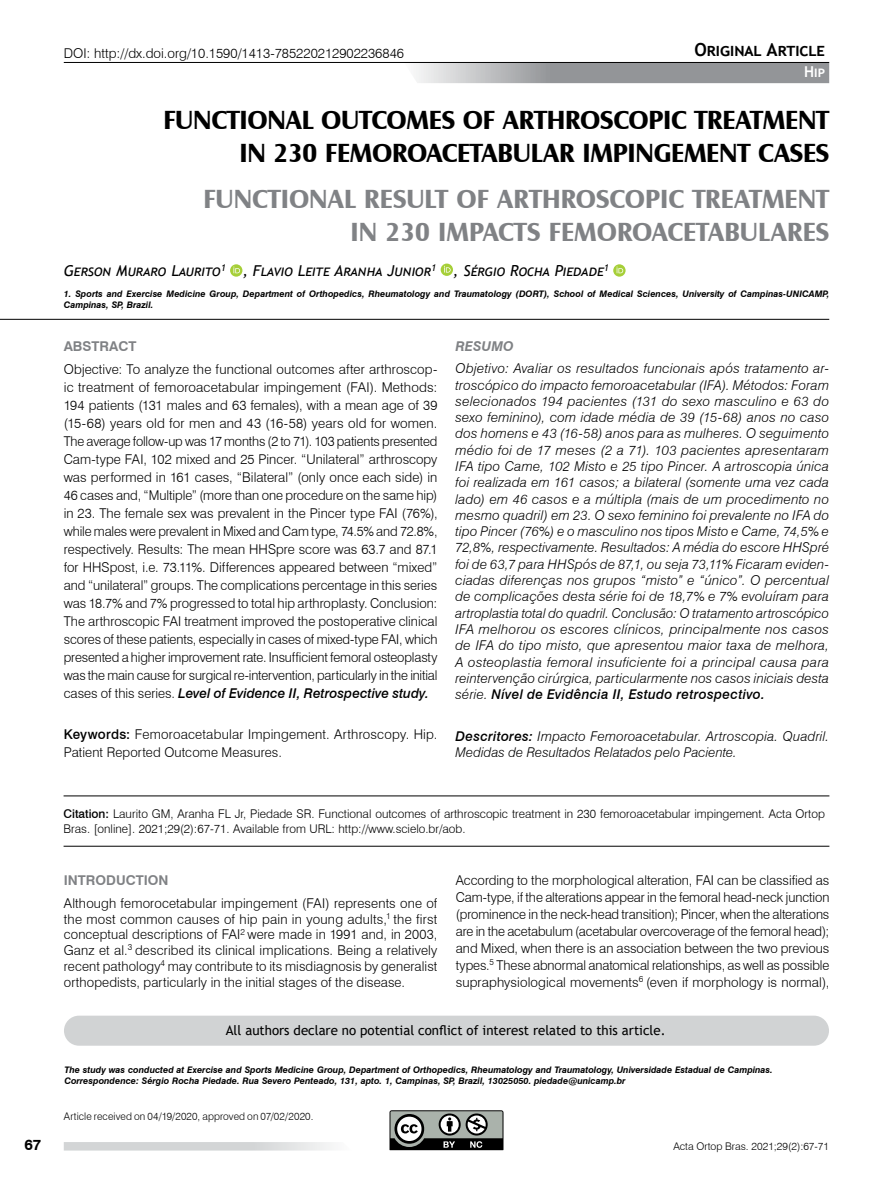
<style>
.page{position:relative;width:893px;height:1191px;background:#fff}
.page>*{position:absolute;margin:0;border:0;box-sizing:border-box;transform-origin:0 0}
.t1{font:700 27px/33px "Castle T";letter-spacing:-.01em;color:#000;text-align:right}
.t2{font:700 27px/33px "Castle T";color:#808285;text-align:right}
.t3{font:700 18px "Trebuchet MS";color:#000}
.t4{font:italic 15px "Trebuchet MS";color:#000}
.t5{font:700 15px "Trebuchet MS";color:#fff}
.t6{font:700 15px "Swiss 721 BT";color:#000}
.t7{font:300 13.5px/18px "Swiss 721 BT";letter-spacing:.005em;color:#000;text-align:justify}
.t8{font:italic 300 13.5px/16.4px "Swiss 721 BT";letter-spacing:.015em;color:#000;text-align:justify}
.t9{font:13.5px "Trebuchet MS";color:#000}
.t10{font:700 13.5px "Swiss 721 BT";color:#808285}
.t11{font:italic 700 13.5px "Swiss 721 BT";color:#808285}
.t12{font:300 12px/15px "Swiss 721 BT";color:#000}
.t13{font:300 10.5px "Swiss 721 BT";letter-spacing:.01em;color:#000}
.t14{font:italic 700 9px/10.8px "Swiss 721 BT";color:#000}
.s1{font-weight:500;font-style:italic}
.s2{font-weight:500}
</style>
<div class="page">
<svg style="left:416px;top:63px;width:413px;height:20px;background:#a2a4a7"></svg>
<svg style="left:389px;top:1110px;width:114px;height:40px;background:#737673"></svg>
<svg style="left:64px;top:1142px;width:267px;height:8px;background:#d8d9da"></svg>
<hr style="left:64px;top:62px;width:765px;height:1px;background:#000">
<svg style="left:230px;top:264px;width:12px;height:13px"></svg>
<svg style="left:233px;top:266px;width:7px;height:7px"></svg>
<svg style="left:441px;top:263px;width:12px;height:13px"></svg>
<svg style="left:444px;top:266px;width:7px;height:6px"></svg>
<svg style="left:613px;top:264px;width:13px;height:13px"></svg>
<svg style="left:616px;top:266px;width:7px;height:7px"></svg>
<hr style="left:0;top:319px;width:829px;height:1px;background:#000">
<hr style="left:64px;top:795px;width:765px;height:1px;background:#000">
<hr style="left:64px;top:846px;width:765px;height:1px;background:#000">
<div style="left:64px;top:1015px;width:765px;height:30px;background:#d1d3d4;border-radius:15px"></div>
<p class="t7" style="left:64px;top:45px;width:342px">DOI: http://dx.doi.org/10.1590/1413-785220212902236846</p>
<h2 class="t3" style="left:694px;top:39px;width:132px">Original Article</h2>
<p class="t5" style="left:804px;top:63px;width:22px">Hip</p>
<h1 class="t1" style="left:163px;top:104px;width:667px">FUNCTIONAL OUTCOMES OF ARTHROSCOPIC TREATMENT<br>IN 230 FEMOROACETABULAR IMPINGEMENT CASES</h1>
<h1 class="t2" style="left:203px;top:183px;width:627px">FUNCTIONAL RESULT OF ARTHROSCOPIC TREATMENT<br>IN 230 IMPACTS FEMOROACETABULARES</h1>
<p class="t4" style="left:64px;top:261px;width:547px">Gerson Muraro Laurito<sup>1</sup> , Flavio Leite Aranha Junior<sup>1</sup> , Sérgio Rocha Piedade<sup>1</sup></p>
<p class="t14" style="left:64px;top:289px;width:767px">1. Sports and Exercise Medicine Group, Department of Orthopedics, Rheumatology and Traumatology (DORT), School of Medical Sciences, University of Campinas-UNICAMP,<br>Campinas, SP, Brazil.</p>
<p class="t10" style="left:64px;top:338px;width:74px">ABSTRACT</p>
<p class="t7" style="left:64px;top:359px;width:375px">Objective: To analyze the functional outcomes after arthroscop&shy;ic treatment of femoroacetabular impingement (FAI). Methods:<br>194 patients (131 males and 63 females), with a mean age of 39 (15-68) years old for men and 43 (16-58) years old for women.<br>The average follow-up was 17 months (2 to 71). 103 patients presented Cam-type FAI, 102 mixed and 25 Pincer. “Unilateral” arthroscopy was performed in 161 cases, “Bilateral” (only once each side) in 46 cases and, “Multiple” (more than one procedure on the same hip) in 23. The female sex was prevalent in the Pincer type FAI (76%), while males were prevalent in Mixed and Cam type, 74.5% and 72.8%, respectively. Results: The mean HHSpre score was 63.7 and 87.1 for HHSpost, i.e. 73.11%. Differences appeared between “mixed” and “unilateral” groups. The complications percentage in this series was 18.7% and 7% progressed to total hip arthroplasty. Conclusion:<br>The arthroscopic FAI treatment improved the postoperative clinical scores of these patients, especially in cases of mixed-type FAI, which presented a higher improvement rate. Insufficient femoral osteoplasty was the main cause for surgical re-intervention, particularly in the initial cases of this series. <span class="s1">Level of Evidence II, Retrospective study.</span></p>
<p class="t7" style="left:64px;top:725px;width:375px"><span class="s2">Keywords:</span> Femoroacetabular Impingement. Arthroscopy. Hip.<br>Patient Reported Outcome Measures.</p>
<p class="t11" style="left:455px;top:337px;width:60px">RESUMO</p>
<p class="t8" style="left:455px;top:360px;width:375px">Objetivo: Avaliar os resultados funcionais após tratamento ar&shy;troscópico do impacto femoroacetabular (IFA). Métodos: Foram selecionados 194 pacientes (131 do sexo masculino e 63 do sexo feminino), com idade média de 39 (15-68) anos no caso dos homens e 43 (16-58) anos para as mulheres. O seguimento médio foi de 17 meses (2 a 71). 103 pacientes apresentaram IFA tipo Came, 102 Misto e 25 tipo Pincer. A artroscopia única foi realizada em 161 casos; a bilateral (somente uma vez cada lado) em 46 casos e a múltipla (mais de um procedimento no mesmo quadril) em 23. O sexo feminino foi prevalente no IFA do tipo Pincer (76%) e o masculino nos tipos Misto e Came, 74,5% e 72,8%, respectivamente. Resultados: A média do escore HHSpré foi de 63,7 para HHSpós de 87,1, ou seja 73,11% Ficaram eviden&shy;ciadas diferenças nos grupos “misto” e “único”. O percentual de complicações desta série foi de 18,7% e 7% evoluíram para artroplastia total do quadril. Conclusão: O tratamento artroscópico IFA melhorou os escores clínicos, principalmente nos casos de IFA do tipo misto, que apresentou maior taxa de melhora, A osteoplastia femoral insuficiente foi a principal causa para reintervenção cirúrgica, particularmente nos casos iniciais desta série. <span class="s2">Nível de Evidência II, Estudo retrospectivo.</span></p>
<p class="t8" style="left:455px;top:728px;width:375px"><span class="s2">Descritores:</span> Impacto Femoroacetabular. Artroscopia. Quadril.<br>Medidas de Resultados Relatados pelo Paciente.</p>
<p class="t12" style="left:64px;top:806px;width:763px"><span class="s2">Citation:</span> Laurito GM, Aranha FL Jr, Piedade SR. Functional outcomes of arthroscopic treatment in 230 femoroacetabular impingement. Acta Ortop<br>Bras. [online]. 2021;29(2):67-71. Available from URL: http://www.scielo.br/aob.</p>
<p class="t10" style="left:64px;top:872px;width:106px">INTRODUCTION</p>
<p class="t7" style="left:64px;top:894px;width:375px;line-height:15.9px">Although femorocetabular impingement (FAI) represents one of the most common causes of hip pain in young adults,<sup>1</sup> the first conceptual descriptions of FAI<sup>2</sup> were made in 1991 and, in 2003, Ganz et al.<sup>3</sup> described its clinical implications. Being a relatively recent pathology<sup>4</sup> may contribute to its misdiagnosis by generalist orthopedists, particularly in the initial stages of the disease.</p>
<p class="t7" style="left:456px;top:872px;width:375px;line-height:17px">According to the morphological alteration, FAI can be classified as Cam-type, if the alterations appear in the femoral head-neck junction (prominence in the neck-head transition); Pincer, when the alterations are in the acetabulum (acetabular overcoverage of the femoral head); and Mixed, when there is an association between the two previous types.<sup>5</sup> These abnormal anatomical relationships, as well as possible supraphysiological movements<sup>6</sup> (even if morphology is normal),</p>
<p class="t9" style="left:226px;top:1022px;width:441px">All authors declare no potential conflict of interest related to this article.</p>
<p class="t14" style="left:64px;top:1064px;width:710px">The study was conducted at Exercise and Sports Medicine Group, Department of Orthopedics, Rheumatology and Traumatology, Universidade Estadual de Campinas.<br>Correspondence: Sérgio Rocha Piedade. Rua Severo Penteado, 131, apto. 1, Campinas, SP, Brazil, 13025050. piedade@unicamp.br</p>
<p class="t13" style="left:64px;top:1109px;width:251px">Article received on 04/19/2020, approved on 07/02/2020.</p>
<p class="t6" style="left:24px;top:1136px;width:19px">67</p>
<p class="t13" style="left:673px;top:1140px;width:157px">Acta Ortop Bras. 2021;29(2):67-71</p>
</div>
